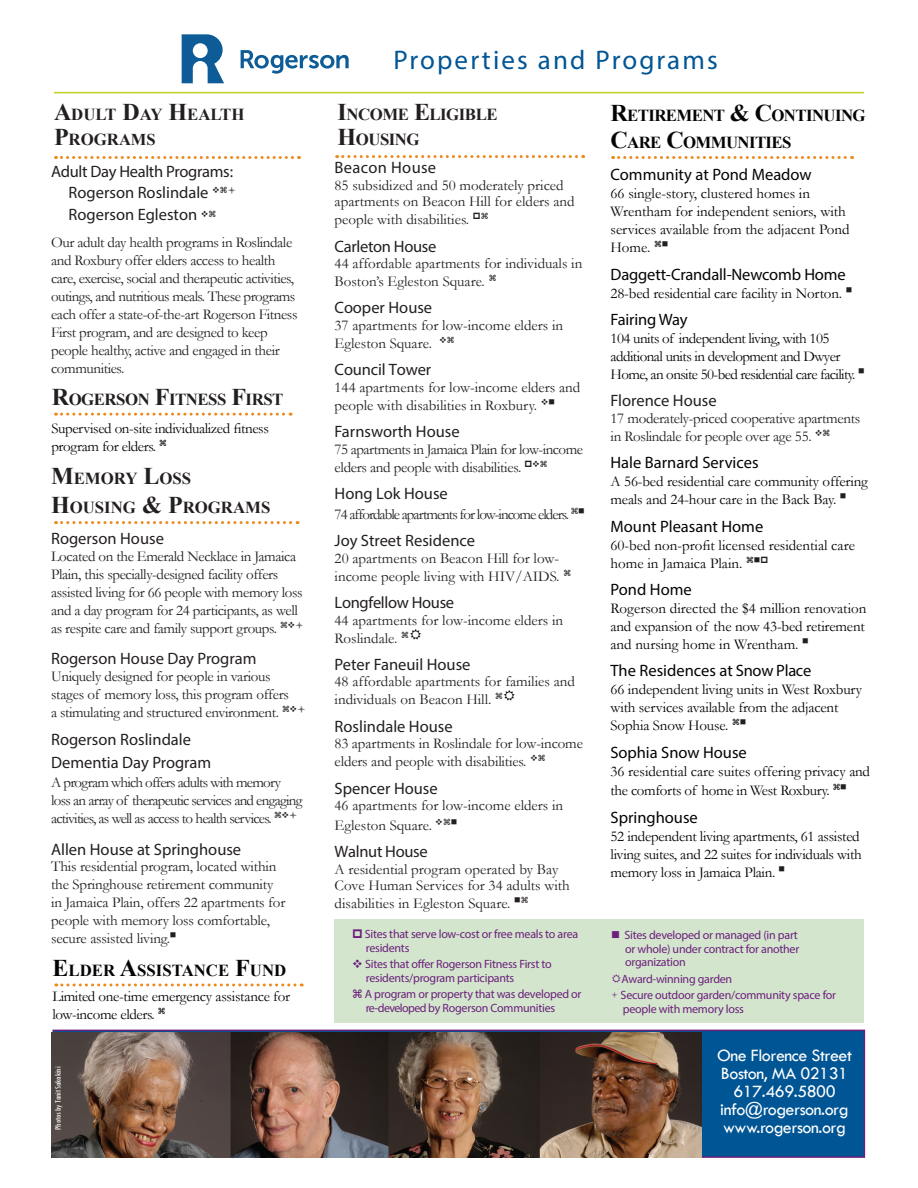
<style>
.page{position:relative;width:918px;height:1188px;background:#fff}
.page>*{position:absolute;margin:0;border:0;box-sizing:border-box;transform-origin:0 0}
.t1{font:27px "Myriad Pro";letter-spacing:.08em;color:#005595}
.t2{font:18px/18px "Tw Cen";letter-spacing:-.025em;color:#fff;text-align:center}
.t3{font:700 16.8px/28.8px "Times New Roman";color:#231f20}
.t4{font:700 16.8px/25.5px "Times New Roman";letter-spacing:-.03em;color:#231f20}
.t5{font:700 16.8px/27.2px "Times New Roman";letter-spacing:-.035em;color:#040503}
.t6{font:700 16.8px "Times New Roman";color:#040503}
.t7{font:16.5px/22.5px "Myriad Pro";color:#231f20}
.t8{font:16.5px "Myriad Pro";color:#040503}
.t9{font:16.5px/21px "Myriad Pro";letter-spacing:-.02em;color:#231f20;text-align:right}
.t10{font:16.5px "Myriad Pro";letter-spacing:.02em;color:#231f20}
.t11{font:15px/18px "Garamond";letter-spacing:-.02em;color:#231f20}
.t12{font:15px/18px "Garamond";letter-spacing:-.01em;color:#040503}
.t13{font:15px/18px "Garamond";color:#231f20}
.t14{font:15px/18px "Garamond";letter-spacing:-.05em;color:#231f20}
.t15{font:15px/18px "Garamond";letter-spacing:-.035em;color:#040503}
.t16{font:15px "Garamond";letter-spacing:-.065em;color:#231f20}
.t17{font:12px/13.5px "Myriad Pro";letter-spacing:-.02em;color:#6c1f7d}
.t18{font:condensed 8.7px "Tw Cen";color:#fff}
.s1{font-size:24px}
.s2{font-size:16.5px}
</style>
<div class="page">
<div style="left:335px;top:919px;width:529px;height:104px;background:#d3e6cd"></div>
<svg style="left:56px;top:156px;width:244px;height:3px"></svg>
<svg style="left:613px;top:156px;width:240px;height:3px"></svg>
<svg style="left:56px;top:521px;width:242px;height:3px"></svg>
<svg style="left:56px;top:983px;width:246px;height:3px"></svg>
<svg style="left:337px;top:155px;width:247px;height:3px"></svg>
<hr style="left:54px;top:92px;width:810px;height:1px;background:#c1ce23">
<div style="left:52px;top:1030px;width:813px;height:128px;background:#005595;border:2px solid #6c1f7d"></div>
<img style="left:51px;top:1032px;width:651px;height:126px">
<svg style="left:182px;top:34px;width:42px;height:49px"></svg>
<svg style="left:241px;top:50px;width:108px;height:24px"></svg>
<svg style="left:62px;top:413px;width:229px;height:3px"></svg>
<h1 class="t1" style="left:393px;top:44px;width:326px">Properties and Programs</h1>
<p class="t3" style="left:54px;top:101px;width:191px;line-height:24.9px"><span class="s1">A</span>DULT <span class="s1">D</span>AY <span class="s1">H</span>EALTH<br><span class="s1">P</span>ROGR<span class="s2">AMS</span></p>
<p class="t4" style="left:338px;top:101px;width:161px"><span class="s1">I</span>NCOME <span class="s1">E</span>LIGIBLE<br><span class="s1">H</span>OUSING</p>
<p class="t9" style="left:51px;top:160px;width:187px">Adult Day Health Programs:<br>Rogerson Roslindale ❖ ●</p>
<p class="t7" style="left:69px;top:203px;width:141px">Rogerson Egleston ❖</p>
<p class="t11" style="left:51px;top:233px;width:248px">Our adult day health programs in Roslindale and Roxbury offer elders access to health care, exercise, social and therapeutic activities, outings, and nutritious meals. These programs each offer a state-of-the-art Rogerson Fitness First program, and are designed to keep people healthy, active and engaged in their communities.</p>
<p class="t4" style="left:52px;top:386px;width:233px"><span class="s1">R</span>OGERSON <span class="s1">F</span>ITNESS <span class="s1">F</span>IRST</p>
<p class="t12" style="left:51px;top:418px;width:219px">Supervised on-site individualized fitness program for elders.</p>
<p class="t3" style="left:51px;top:463px;width:221px"><span class="s1">M</span>EMORY <span class="s1">L</span>OSS<br><span class="s1">H</span>OUSING <span class="s1">&amp; P</span>ROGRAMS</p>
<p class="t7" style="left:51px;top:527px;width:114px">Rogerson House</p>
<p class="t11" style="left:51px;top:547px;width:254px">Located on the Emerald Necklace in Jamaica Plain, this specially-designed facility offers assisted living for 66 people with memory loss and a day program for 24 participants, as well as respite care and family support groups. ❖●</p>
<p class="t7" style="left:51px;top:647px;width:207px">Rogerson House Day Program</p>
<p class="t11" style="left:51px;top:667px;width:256px">Uniquely designed for people in various stages of memory loss, this program offers<br>a stimulating and structured environment. ❖●</p>
<p class="t7" style="left:51px;top:728px;width:162px">Rogerson Roslindale<br>Dementia Day Program</p>
<p class="t14" style="left:51px;top:773px;width:253px">A program which offers adults with memory loss an array of therapeutic services and engaging activities, as well as access to health services. ❖●</p>
<p class="t7" style="left:51px;top:838px;width:192px">Allen House at Springhouse</p>
<p class="t11" style="left:51px;top:857px;width:236px">This residential program, located within the Springhouse retirement community in Jamaica Plain, offers 22 apartments for people with memory loss comfortable, secure assisted living.■</p>
<p class="t6" style="left:52px;top:959px;width:235px"><span class="s1">E</span>LDER <span class="s1">A</span>SSISTANCE <span class="s1">F</span>UND</p>
<p class="t12" style="left:52px;top:987px;width:239px">Limited one-time emergency assistance for low-income elders.</p>
<p class="t18" style="left:53px;top:1130px;width:65px;rotate:-90deg">Photos by Tanit Sakakini</p>
<p class="t10" style="left:335px;top:157px;width:103px">Beacon House</p>
<p class="t13" style="left:335px;top:176px;width:242px;line-height:16.5px">85 subsidized and 50 moderately priced apartments on Beacon Hill for elders and</p>
<p class="t13" style="left:335px;top:210px;width:136px">people with disabilities.</p>
<p class="t9" style="left:335px;top:235px;width:103px">Carleton House</p>
<p class="t13" style="left:335px;top:254px;width:249px">44 affordable apartments for individuals in<br>Boston’s Egleston Square.</p>
<p class="t7" style="left:335px;top:296px;width:99px">Cooper House</p>
<p class="t13" style="left:335px;top:316px;width:230px">37 apartments for low-income elders in<br>Egleston Square. ❖</p>
<p class="t7" style="left:335px;top:358px;width:98px">Council Tower</p>
<p class="t13" style="left:335px;top:378px;width:247px">144 apartments for low-income elders and people with disabilities in Roxbury. ❖■</p>
<p class="t7" style="left:335px;top:420px;width:127px">Farnsworth House</p>
<p class="t11" style="left:335px;top:440px;width:250px">75 apartments in Jamaica Plain for low-income elders and people with disabilities. ❖</p>
<p class="t7" style="left:335px;top:482px;width:115px">Hong Lok House</p>
<p class="t16" style="left:335px;top:504px;width:251px">74 affordable apartments for low-income elders. ■</p>
<p class="t7" style="left:335px;top:529px;width:142px">Joy Street Residence</p>
<p class="t13" style="left:335px;top:549px;width:226px">20 apartments on Beacon Hill for low&shy;income people living with HIV/AIDS.</p>
<p class="t9" style="left:335px;top:592px;width:121px">Longfellow House</p>
<p class="t13" style="left:335px;top:611px;width:230px">44 apartments for low-income elders in<br>Roslindale.</p>
<p class="t7" style="left:335px;top:653px;width:137px">Peter Faneuil House</p>
<p class="t13" style="left:335px;top:672px;width:242px">48 affordable apartments for families and individuals on Beacon Hill.</p>
<p class="t7" style="left:335px;top:715px;width:120px">Roslindale House</p>
<p class="t11" style="left:335px;top:734px;width:250px">83 apartments in Roslindale for low-income elders and people with disabilities. ❖</p>
<p class="t7" style="left:335px;top:777px;width:105px">Spencer House</p>
<p class="t13" style="left:335px;top:795px;width:230px;line-height:19.8px">46 apartments for low-income elders in<br>Egleston Square. ❖ ■</p>
<p class="t9" style="left:335px;top:841px;width:95px">Walnut House</p>
<p class="t13" style="left:335px;top:861px;width:237px;line-height:16.5px">A residential program operated by Bay<br>Cove Human Services for 34 adults with</p>
<p class="t13" style="left:335px;top:894px;width:188px">disabilities in Egleston Square. ■</p>
<p class="t17" style="left:365px;top:927px;width:215px">Sites that serve low-cost or free meals to area residents</p>
<p class="t17" style="left:366px;top:957px;width:187px;text-indent:-14px">❖ Sites that offer Rogerson Fitness First to residents/program participants</p>
<p class="t17" style="left:365px;top:987px;width:218px">A program or property that was developed or re-developed by Rogerson Communities</p>
<p class="t5" style="left:611px;top:102px;width:257px"><span class="s1">R</span>ETIREMENT <span class="s1">&amp; C</span>ONTINUING<br><span class="s1">C</span>ARE <span class="s1">C</span>OMMUNITIES</p>
<p class="t8" style="left:611px;top:164px;width:203px">Community at Pond Meadow</p>
<p class="t12" style="left:611px;top:184px;width:241px">66 single-story, clustered homes in<br>Wrentham for independent seniors, with services available from the adjacent Pond<br>Home. <sup>■</sup></p>
<p class="t8" style="left:611px;top:264px;width:237px">Daggett-Crandall-Newcomb Home</p>
<p class="t12" style="left:611px;top:283px;width:243px">28-bed residential care facility in Norton. <sup>■</sup></p>
<p class="t8" style="left:611px;top:309px;width:79px">Fairing Way</p>
<p class="t15" style="left:611px;top:329px;width:256px">104 units of independent living, with 105 additional units in development and Dwyer<br>Home, an onsite 50-bed residential care facility. <sup>■</sup></p>
<p class="t7" style="left:611px;top:389px;width:108px">Florence House</p>
<p class="t11" style="left:611px;top:409px;width:251px">17 moderately-priced cooperative apartments in Roslindale for people over age 55. ❖</p>
<p class="t8" style="left:611px;top:452px;width:150px">Hale Barnard Services</p>
<p class="t12" style="left:611px;top:472px;width:259px">A 56-bed residential care community offering meals and 24-hour care in the Back Bay. <sup>■</sup></p>
<p class="t8" style="left:611px;top:516px;width:154px">Mount Pleasant Home</p>
<p class="t12" style="left:611px;top:535px;width:246px">60-bed non-profit licensed residential care home in Jamaica Plain. <sup>■</sup></p>
<p class="t8" style="left:611px;top:579px;width:83px">Pond Home</p>
<p class="t12" style="left:611px;top:599px;width:257px;text-align:justify">Rogerson directed the $4 million renovation and expansion of the now 43-bed retirement and nursing home in Wrentham. <sup>■</sup></p>
<p class="t8" style="left:611px;top:661px;width:202px">The Residences at Snow Place</p>
<p class="t12" style="left:611px;top:680px;width:253px">66 independent living units in West Roxbury with services available from the adjacent<br>Sophia Snow House. <sup>■</sup></p>
<p class="t8" style="left:611px;top:742px;width:138px">Sophia Snow House</p>
<p class="t12" style="left:611px;top:761px;width:261px;line-height:19.5px">36 residential care suites offering privacy and the comforts of home in West Roxbury. <sup>■</sup></p>
<p class="t8" style="left:611px;top:807px;width:89px">Springhouse</p>
<p class="t12" style="left:611px;top:826px;width:253px">52 independent living apartments, 61 assisted living suites, and 22 suites for individuals with memory loss in Jamaica Plain. <sup>■</sup></p>
<p class="t17" style="left:625px;top:928px;width:176px;text-align:justify;text-indent:-14px">■ Sites developed or managed (in part or whole) under contract for another organization</p>
<p class="t17" style="left:622px;top:972px;width:112px">Award-winning garden</p>
<p class="t17" style="left:623px;top:988px;width:215px;text-indent:-12px">● Secure outdoor garden/community space for people with memory loss</p>
<p class="t2" style="left:717px;top:1046px;width:136px">One Florence Street<br>Boston, MA 02131<br>617.469.5800 info@rogerson.org www.rogerson.org</p>
</div>
